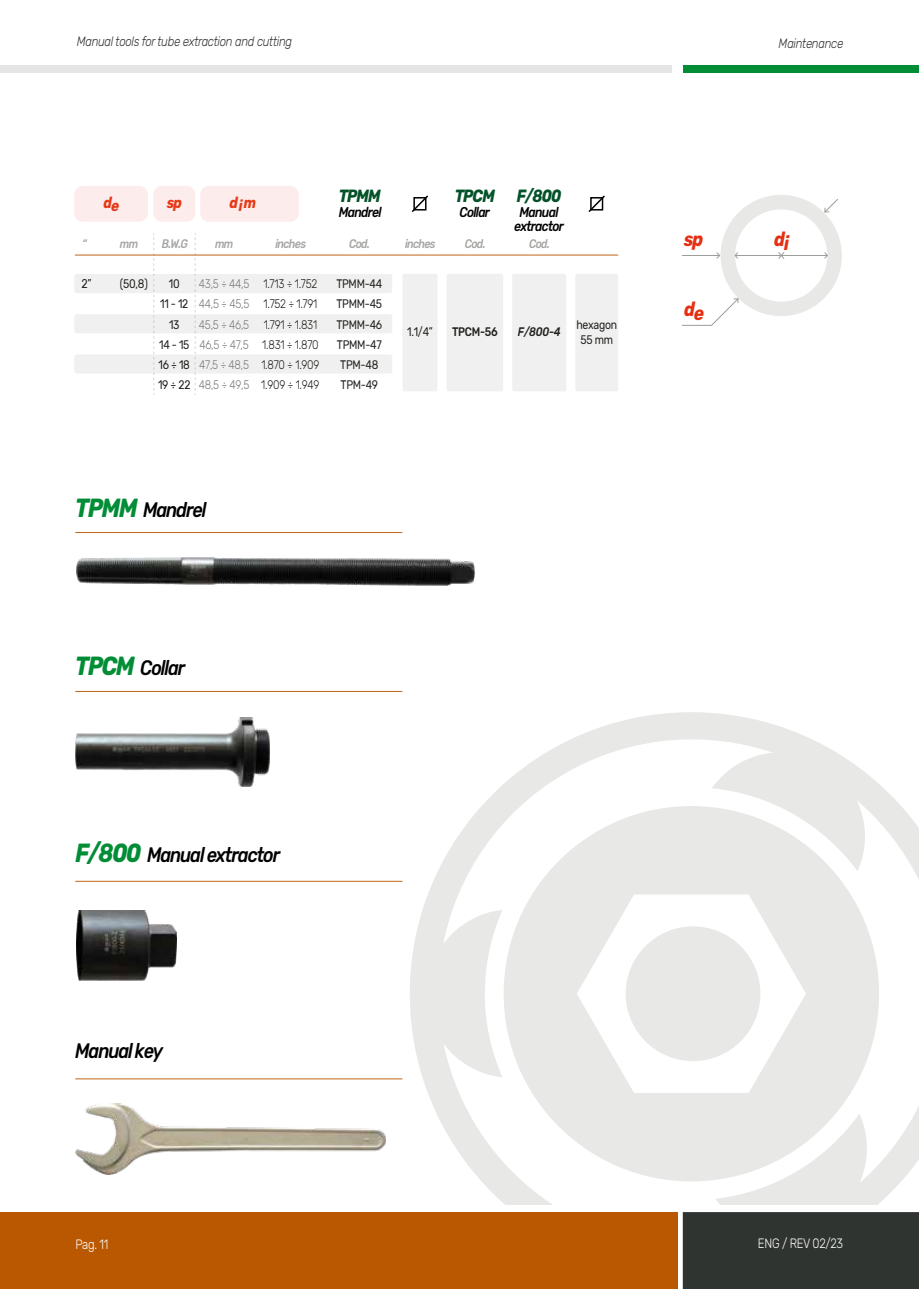
<style>
.page{position:relative;width:919px;height:1289px;background:#fff}
.page>*{position:absolute;margin:0;border:0;box-sizing:border-box;transform-origin:0 0}
.t1{font:italic 500 20.85px "Rubik";letter-spacing:-.06em;color:#010101;scale:.85 1}
.t2{font:italic 700 20.1px "Rubik";color:#e52f12;scale:.85 1}
.t3{font:italic 700 17.7px "Rubik";letter-spacing:-.06em;color:#045229;scale:.85 1}
.t4{font:italic 700 15.75px "Rubik";color:#e63917;scale:.85 1}
.t5{font:italic 500 14.1px/14.4px "Rubik";letter-spacing:-.06em;color:#010101;text-align:center;scale:.85 1}
.t6{font:italic 300 13.5px "Rubik";letter-spacing:-.025em;color:#303431;scale:.85 1}
.t7{font:300 13.5px "Rubik";letter-spacing:-.025em;color:#fff;scale:.85 1}
.t8{font:12.6px "Rubik";color:#20201d;scale:.85 1}
.t9{font:12.3px/20.2px "Rubik";letter-spacing:-.025em;color:#20201d;text-align:center;scale:.85 1}
.t10{font:300 12.3px/20.2px "Rubik";letter-spacing:-.025em;color:#20201d;scale:.85 1}
.t11{font:300 12.3px/20.2px "Rubik";letter-spacing:-.025em;color:#7b7b7a;text-align:justify;scale:.85 1}
.t12{font:italic 500 12.3px "Rubik";letter-spacing:-.06em;color:#a6a5a4;scale:.85 1}
.t13{font:500 12.3px "Rubik";letter-spacing:-.025em;color:#20201d;scale:.85 1}
.t14{font:italic 500 12.3px "Rubik";color:#20201d;scale:.85 1}
.s1{font-weight:700;font-size:26.1px;color:#008d36}
</style>
<div class="page">
<div style="left:683px;top:65px;width:235px;height:8px;background:#008d36"></div>
<div style="left:0;top:65px;width:671px;height:8px;background:#e5e5e5"></div>
<div style="left:0;top:1211px;width:677px;height:77px;background:#ba5802"></div>
<div style="left:682px;top:1211px;width:236px;height:77px;background:#303431"></div>
<img style="left:75px;top:1103px;width:310px;height:71px">
<img style="left:76px;top:557px;width:398px;height:28px">
<img style="left:76px;top:910px;width:100px;height:70px">
<img style="left:76px;top:717px;width:194px;height:70px">
<hr style="left:75px;top:532px;width:327px;height:1px;background:#c16416">
<svg style="left:411px;top:195px;width:17px;height:17px"></svg>
<svg style="left:588px;top:195px;width:17px;height:17px"></svg>
<div style="left:74px;top:274px;width:318px;height:19px;background:#f0f0f0;border-radius:3px"></div>
<div style="left:74px;top:314px;width:318px;height:19px;background:#f0f0f0;border-radius:3px"></div>
<div style="left:74px;top:354px;width:318px;height:19px;background:#f0f0f0;border-radius:3px"></div>
<svg style="left:153px;top:233px;width:1px;height:161px"></svg>
<svg style="left:195px;top:233px;width:1px;height:161px"></svg>
<hr style="left:75px;top:255px;width:543px;height:1px;background:#c16416">
<div style="left:402px;top:274px;width:35px;height:117px;background:#f0f0f0;border-radius:2px"></div>
<div style="left:575px;top:274px;width:43px;height:117px;background:#f0f0f0;border-radius:2px"></div>
<div style="left:446px;top:274px;width:57px;height:117px;background:#f0f0f0;border-radius:2px"></div>
<div style="left:512px;top:274px;width:54px;height:117px;background:#f0f0f0;border-radius:2px"></div>
<div style="left:74px;top:186px;width:74px;height:36px;background:#fcecec;border-radius:9px"></div>
<div style="left:153px;top:186px;width:42px;height:36px;background:#fcecec;border-radius:9px"></div>
<div style="left:200px;top:186px;width:99px;height:36px;background:#fcecec;border-radius:9px"></div>
<svg style="left:681px;top:195px;width:160px;height:131px"></svg>
<hr style="left:75px;top:691px;width:327px;height:1px;background:#c16416">
<hr style="left:75px;top:880px;width:327px;height:1px;background:#c16416">
<hr style="left:75px;top:1078px;width:327px;height:1px;background:#c16416">
<svg style="left:410px;top:712px;width:508px;height:492px;fill:#e8e8e7"></svg>
<p class="t6" style="left:77px;top:34px;width:255px">Manual tools for tube extraction and cutting</p>
<p class="t6" style="left:778px;top:36px;width:78px">Maintenance</p>
<p class="t12" style="left:82px;top:237px;width:7px">“</p>
<p class="t4" style="left:103px;top:195px;width:20px">de</p>
<p class="t4" style="left:167px;top:193px;width:19px">sp</p>
<p class="t4" style="left:229px;top:193px;width:33px">d i m</p>
<h3 class="t3" style="left:339px;top:186px;width:51px">TPMM</h3>
<p class="t5" style="left:339px;top:205px;width:52px">Mandrel</p>
<p class="t12" style="left:120px;top:237px;width:23px">mm</p>
<p class="t12" style="left:162px;top:237px;width:32px">B.W.G</p>
<p class="t12" style="left:215px;top:237px;width:23px">mm</p>
<p class="t12" style="left:275px;top:237px;width:37px">inches</p>
<p class="t12" style="left:349px;top:237px;width:26px">Cod.</p>
<p class="t8" style="left:81px;top:276px;width:13px">2”</p>
<p class="t9" style="left:120px;top:274px;width:34px">(50,8)</p>
<p class="t9" style="left:158px;top:274px;width:40px">10<br>11 - 12<br>13<br>14 - 15<br>16 ÷ 18<br>19 ÷ 22</p>
<p class="t9" style="left:336px;top:274px;width:56px">TPMM-44<br>TPMM-45<br>TPMM-46<br>TPMM-47<br>TPM-48<br>TPM-49</p>
<p class="t11" style="left:199px;top:274px;width:61px">43,5 ÷ 44,5<br>44,5 ÷ 45,5<br>45,5 ÷ 46,5<br>46,5 ÷ 47,5<br>47,5 ÷ 48,5<br>48,5 ÷ 49,5</p>
<p class="t10" style="left:261px;top:274px;width:70px">1.713 ÷ 1.752<br>1.752 ÷ 1.791<br>1.791 ÷ 1.831<br>1.831 ÷ 1.870<br>1.870 ÷ 1.909<br>1.909 ÷ 1.949</p>
<p class="t12" style="left:405px;top:237px;width:37px">inches</p>
<h3 class="t3" style="left:454px;top:186px;width:49px">TPCM</h3>
<p class="t5" style="left:459px;top:205px;width:37px">Collar</p>
<p class="t12" style="left:464px;top:237px;width:26px">Cod.</p>
<h3 class="t3" style="left:516px;top:186px;width:54px">F/800</h3>
<p class="t5" style="left:514px;top:205px;width:60px">Manual extractor</p>
<p class="t12" style="left:529px;top:237px;width:26px">Cod.</p>
<p class="t9" style="left:407px;top:322px;width:32px">1.1/4”</p>
<p class="t9" style="left:576px;top:317px;width:49px;line-height:15px">hexagon<br>55 mm</p>
<p class="t13" style="left:452px;top:325px;width:55px">TPCM-56</p>
<p class="t14" style="left:518px;top:325px;width:52px">F/800-4</p>
<h1 class="t1" style="left:75px;top:498px;width:156px"><span class="s1">TPMM</span> Mandrel</h1>
<h1 class="t1" style="left:75px;top:656px;width:131px"><span class="s1">TPCM</span> Collar</h1>
<h1 class="t1" style="left:75px;top:843px;width:242px"><span class="s1">F/800</span> Manual extractor</h1>
<h2 class="t2" style="left:684px;top:227px;width:24px">sp</h2>
<h2 class="t2" style="left:684px;top:299px;width:25px">de</h2>
<h2 class="t2" style="left:774px;top:229px;width:19px">di</h2>
<h1 class="t1" style="left:75px;top:1039px;width:105px">Manual key</h1>
<p class="t7" style="left:75px;top:1236px;width:40px">Pag. 11</p>
<p class="t7" style="left:757px;top:1235px;width:102px">ENG / REV 02/23</p>
</div>
